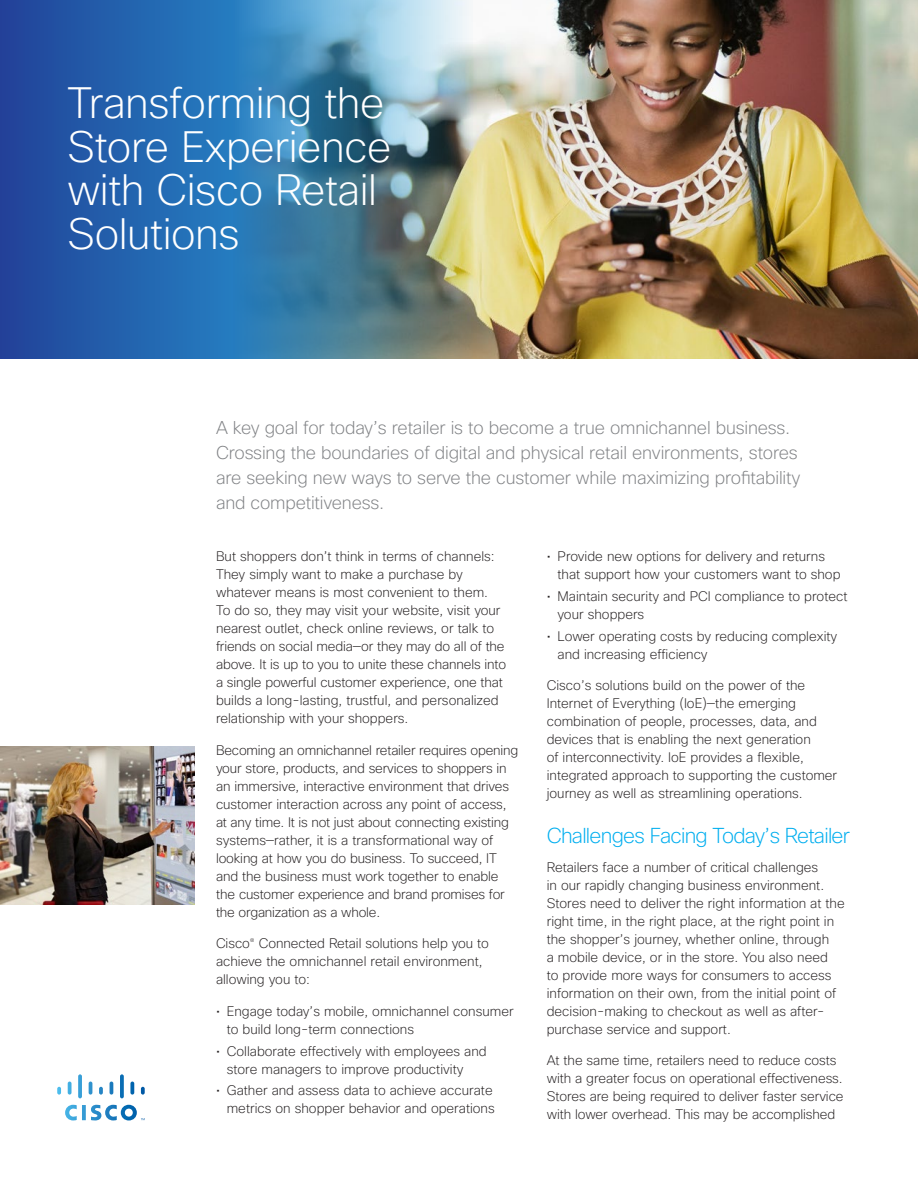
<style>
.page{position:relative;width:918px;height:1188px;background:#fff}
.page>*{position:absolute;margin:0;border:0;box-sizing:border-box;transform-origin:0 0}
.t1{font:200 42.75px/43.5px "Cisco Sans";letter-spacing:-.01em;color:#fff}
.t2{font:200 21px "Cisco Sans";letter-spacing:-.035em;color:#00aeef}
.t3{font:200 18px/24.8px "Cisco Sans";letter-spacing:-.01em;color:#808285}
.t4{font:200 13.5px/18px "Cisco Sans";color:#231f20}
</style>
<div class="page">
<img style="left:472px;top:0;width:446px;height:359px">
<svg style="left:57px;top:1074px;width:88px;height:46px"></svg>
<img style="left:0;top:0;width:472px;height:359px">
<img style="left:0;top:747px;width:194px;height:157px">
<h1 class="t1" style="left:68px;top:81px;width:326px">Transforming the<br>Store Experience with Cisco Retail<br>Solutions</h1>
<p class="t3" style="left:216px;top:416px;width:586px">A key goal for today’s retailer is to become a true omnichannel business.<br>Crossing the boundaries of digital and physical retail environments, stores are seeking new ways to serve the customer while maximizing profitability and competitiveness.</p>
<p class="t4" style="left:216px;top:548px;width:292px">But shoppers don’t think in terms of channels:<br>They simply want to make a purchase by whatever means is most convenient to them.<br>To do so, they may visit your website, visit your nearest outlet, check online reviews, or talk to friends on social media—or they may do all of the above. It is up to you to unite these channels into a single powerful customer experience, one that builds a long-lasting, trustful, and personalized relationship with your shoppers.</p>
<p class="t4" style="left:216px;top:741px;width:304px">Becoming an omnichannel retailer requires opening your store, products, and services to shoppers in an immersive, interactive environment that drives customer interaction across any point of access, at any time. It is not just about connecting existing systems—rather, it is a transformational way of looking at how you do business. To succeed, IT and the business must work together to enable the customer experience and brand promises for the organization as a whole.</p>
<p class="t4" style="left:216px;top:935px;width:274px">Cisco<sup>®</sup> Connected Retail solutions help you to achieve the omnichannel retail environment, allowing you to:</p>
<p class="t4" style="left:227px;top:1002px;width:288px;text-indent:-11px">• Engage today’s mobile, omnichannel consumer to build long-term connections</p>
<p class="t4" style="left:227px;top:1042px;width:261px;text-indent:-11px">• Collaborate effectively with employees and store managers to improve productivity</p>
<p class="t4" style="left:216px;top:1082px;width:280px;text-align:right">• Gather and assess data to achieve accurate metrics on shopper behavior and operations</p>
<p class="t4" style="left:558px;top:548px;width:284px;text-indent:-11px">• Provide new options for delivery and returns that support how your customers want to shop</p>
<p class="t4" style="left:558px;top:587px;width:291px;text-indent:-11px">• Maintain security and PCI compliance to protect your shoppers</p>
<p class="t4" style="left:558px;top:627px;width:281px;text-indent:-11px">• Lower operating costs by reducing complexity and increasing efficiency</p>
<p class="t4" style="left:547px;top:677px;width:292px">Cisco’s solutions build on the power of the Internet of Everything (IoE)—the emerging combination of people, processes, data, and devices that is enabling the next generation<br>of interconnectivity. IoE provides a flexible, integrated approach to supporting the customer journey as well as streamlining operations.</p>
<h2 class="t2" style="left:547px;top:823px;width:305px">Challenges Facing Today’s Retailer</h2>
<p class="t4" style="left:547px;top:858px;width:300px">Retailers face a number of critical challenges<br>in our rapidly changing business environment.<br>Stores need to deliver the right information at the right time, in the right place, at the right point in the shopper’s journey, whether online, through<br>a mobile device, or in the store. You also need<br>to provide more ways for consumers to access information on their own, from the initial point of decision-making to checkout as well as after&shy;purchase service and support.</p>
<p class="t4" style="left:547px;top:1052px;width:298px">At the same time, retailers need to reduce costs with a greater focus on operational effectiveness.<br>Stores are being required to deliver faster service with lower overhead. This may be accomplished</p>
</div>
